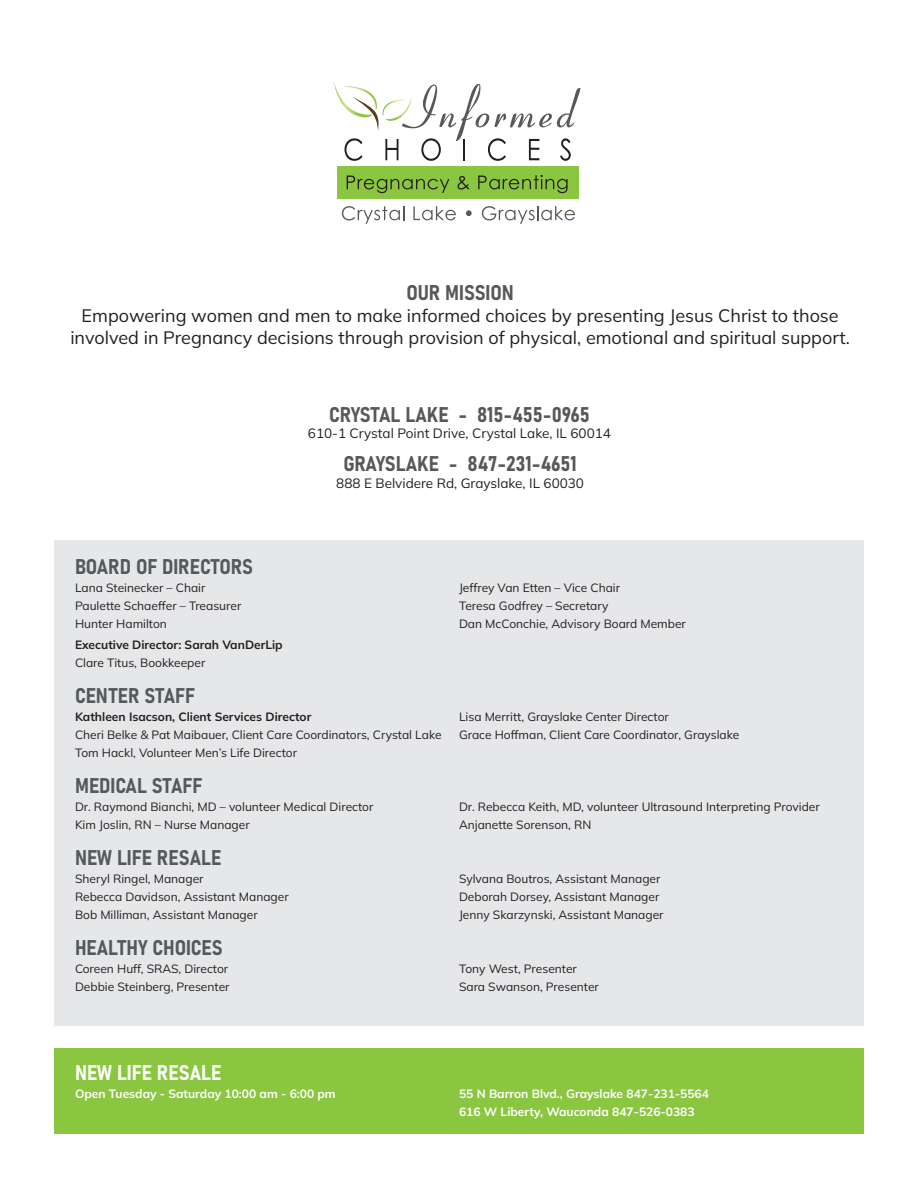
<style>
.page{position:relative;width:918px;height:1188px;background:#fff}
.page>*{position:absolute;margin:0;border:0;box-sizing:border-box;transform-origin:0 0}
.t1{font:21px "Bahnschrift";color:#57585a}
.t2{font:21px "Bahnschrift";color:#fff}
.t3{font:18px/21.6px "Mulish";color:#231f20;text-align:center}
.t4{font:13.5px "Mulish";color:#231f20}
.t5{font:12px "Mulish";color:#231f20}
.t6{font:700 12px "Mulish";color:#fff}
.t7{font:700 12px "Mulish";color:#231f20}
</style>
<div class="page">
<div style="left:54px;top:541px;width:810px;height:485px;background:#e6e7e9"></div>
<div style="left:54px;top:1049px;width:810px;height:85px;background:#8bc640"></div>
<div style="left:337px;top:167px;width:242px;height:32px;background:#8bc640"></div>
<svg style="left:347px;top:176px;width:102px;height:17px"></svg>
<svg style="left:458px;top:176px;width:12px;height:14px"></svg>
<svg style="left:478px;top:175px;width:90px;height:18px"></svg>
<svg style="left:342px;top:206px;width:62px;height:18px"></svg>
<svg style="left:413px;top:206px;width:43px;height:14px"></svg>
<svg style="left:466px;top:210px;width:6px;height:6px"></svg>
<svg style="left:482px;top:206px;width:93px;height:18px"></svg>
<svg style="left:333px;top:80px;width:247px;height:81px"></svg>
<p class="t1" style="left:407px;top:277px;width:109px">OUR MISSION</p>
<p class="t3" style="left:70px;top:304px;width:781px">Empowering women and men to make informed choices by presenting Jesus Christ to those involved in Pregnancy decisions through provision of physical, emotional and spiritual support.</p>
<p class="t1" style="left:329px;top:399px;width:262px">CRYSTAL LAKE - 815-455-0965</p>
<p class="t4" style="left:308px;top:424px;width:305px">610-1 Crystal Point Drive, Crystal Lake, IL 60014</p>
<p class="t1" style="left:343px;top:448px;width:235px">GRAYSLAKE - 847-231-4651</p>
<p class="t4" style="left:336px;top:474px;width:249px">888 E Belvidere Rd, Grayslake, IL 60030</p>
<p class="t1" style="left:75px;top:551px;width:180px">BOARD OF DIRECTORS</p>
<p class="t5" style="left:75px;top:580px;width:132px">Lana Steinecker – Chair</p>
<p class="t5" style="left:459px;top:580px;width:163px">Jeffrey Van Etten – Vice Chair</p>
<p class="t5" style="left:75px;top:598px;width:168px">Paulette Schaeffer – Treasurer</p>
<p class="t5" style="left:459px;top:598px;width:151px">Teresa Godfrey – Secretary</p>
<p class="t5" style="left:75px;top:616px;width:93px">Hunter Hamilton</p>
<p class="t5" style="left:459px;top:616px;width:228px">Dan McConchie, Advisory Board Member</p>
<p class="t7" style="left:75px;top:637px;width:209px">Executive Director: Sarah VanDerLip</p>
<p class="t5" style="left:75px;top:655px;width:132px">Clare Titus, Bookkeeper</p>
<p class="t1" style="left:75px;top:680px;width:121px">CENTER STAFF</p>
<p class="t7" style="left:75px;top:709px;width:238px">Kathleen Isacson, Client Services Director</p>
<p class="t5" style="left:459px;top:709px;width:211px">Lisa Merritt, Grayslake Center Director</p>
<p class="t5" style="left:75px;top:727px;width:368px">Cheri Belke &amp; Pat Maibauer, Client Care Coordinators, Crystal Lake</p>
<p class="t5" style="left:459px;top:727px;width:282px">Grace Hoffman, Client Care Coordinator, Grayslake</p>
<p class="t5" style="left:75px;top:745px;width:224px">Tom Hackl, Volunteer Men’s Life Director</p>
<p class="t1" style="left:75px;top:770px;width:129px">MEDICAL STAFF</p>
<p class="t5" style="left:75px;top:799px;width:300px">Dr. Raymond Bianchi, MD – volunteer Medical Director</p>
<p class="t5" style="left:459px;top:799px;width:362px">Dr. Rebecca Keith, MD, volunteer Ultrasound Interpreting Provider</p>
<p class="t5" style="left:75px;top:817px;width:176px">Kim Joslin, RN – Nurse Manager</p>
<p class="t5" style="left:459px;top:817px;width:134px">Anjanette Sorenson, RN</p>
<p class="t1" style="left:75px;top:842px;width:148px">NEW LIFE RESALE</p>
<p class="t5" style="left:75px;top:871px;width:130px">Sheryl Ringel, Manager</p>
<p class="t5" style="left:459px;top:871px;width:203px">Sylvana Boutros, Assistant Manager</p>
<p class="t5" style="left:75px;top:889px;width:215px">Rebecca Davidson, Assistant Manager</p>
<p class="t5" style="left:459px;top:889px;width:202px">Deborah Dorsey, Assistant Manager</p>
<p class="t5" style="left:75px;top:907px;width:184px">Bob Milliman, Assistant Manager</p>
<p class="t5" style="left:459px;top:907px;width:206px">Jenny Skarzynski, Assistant Manager</p>
<p class="t1" style="left:75px;top:932px;width:149px">HEALTHY CHOICES</p>
<p class="t5" style="left:75px;top:961px;width:155px">Coreen Huff, SRAS, Director</p>
<p class="t5" style="left:459px;top:961px;width:119px">Tony West, Presenter</p>
<p class="t5" style="left:75px;top:979px;width:156px">Debbie Steinberg, Presenter</p>
<p class="t5" style="left:459px;top:979px;width:141px">Sara Swanson, Presenter</p>
<p class="t2" style="left:75px;top:1057px;width:148px">NEW LIFE RESALE</p>
<p class="t6" style="left:75px;top:1086px;width:262px">Open Tuesday - Saturday 10:00 am - 6:00 pm</p>
<p class="t6" style="left:459px;top:1086px;width:251px">55 N Barron Blvd., Grayslake 847-231-5564</p>
<p class="t6" style="left:459px;top:1104px;width:237px">616 W Liberty, Wauconda 847-526-0383</p>
</div>
